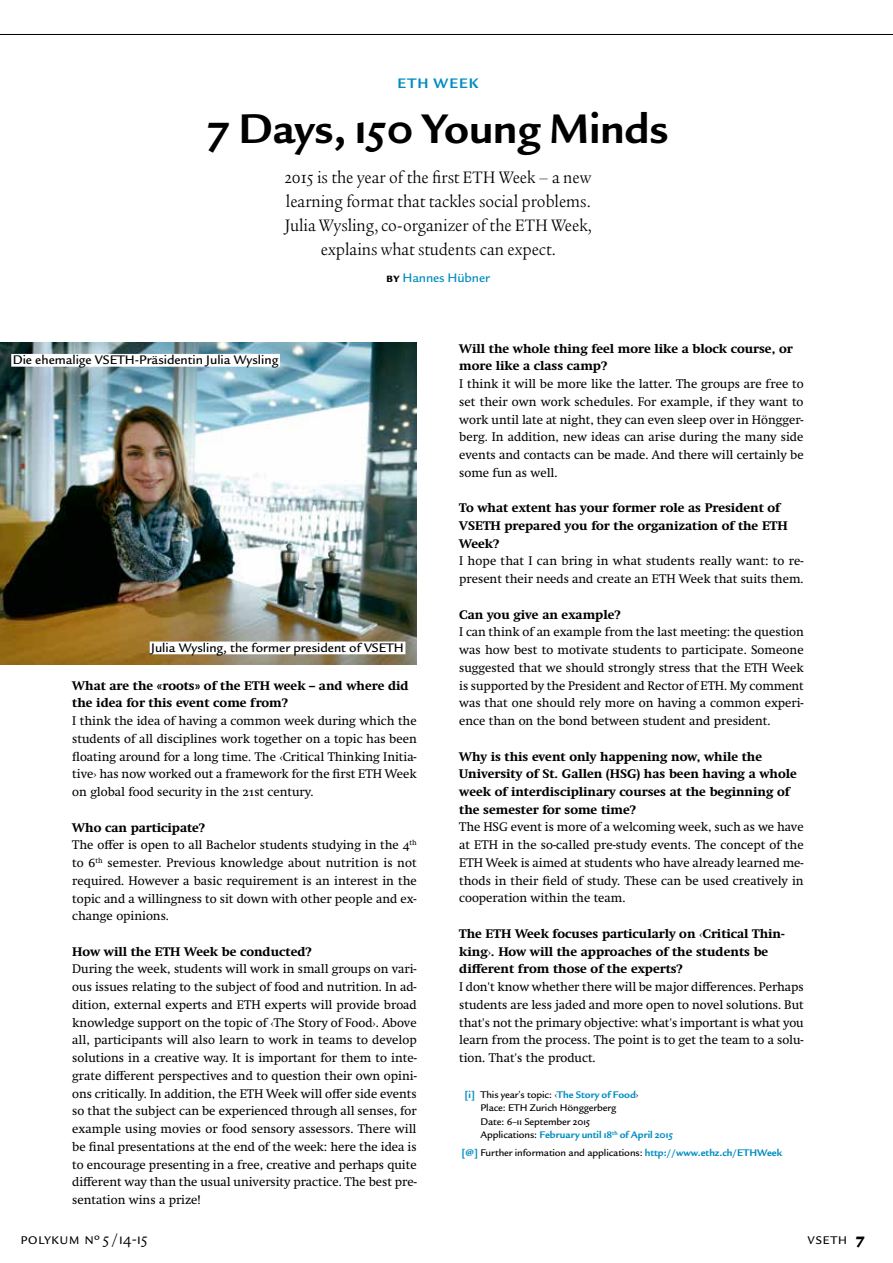
<style>
.page{position:relative;width:893px;height:1263px;background:#fff}
.page>*{position:absolute;margin:0;border:0;box-sizing:border-box;transform-origin:0 0}
.t1{font:700 45px "Legacy Sans ITC Std";color:#000}
.t2{font:condensed 18px/24px "Legacy Serif ITC Std";color:#000;text-align:center;scale:1.1 1}
.t3{font:16.5px "Legacy Sans ITC Std";letter-spacing:.02em;color:#000}
.t4{font:900 16.5px "Legacy Sans ITC Std";color:#000}
.t5{font:700 15px "Legacy Sans ITC Std";color:#008dc1}
.t6{font:500 13.5px "Legacy Sans ITC Std";color:#000}
.t7{font:500 13.5px "Legacy Sans ITC Std";letter-spacing:-.01em;color:#008dc1}
.t8{font:12.75px/17.7px "Swift Neue LT Pro";color:#000;text-align:justify}
.t9{font:700 12.75px/17.7px "Swift Neue LT Pro";color:#000}
.t10{font:500 10.5px/13.5px "Legacy Sans ITC Std";letter-spacing:-.01em;color:#000}
.s1{font-weight:700;color:#000}
.s2{font-family:"Legacy Serif ITC Std";font-stretch:condensed}
.s3{font-weight:700}
.s4{font-family:"Legacy Serif ITC Std";font-weight:400;font-stretch:condensed}
.s5{font-weight:700;color:#008dc1}
.s6{font-family:"Swift Neue LT Pro";font-weight:400}
</style>
<div class="page">
<img style="left:0;top:342px;width:417px;height:323px">
<div style="left:11px;top:354px;width:269px;height:13px;background:#fff"></div>
<div style="left:150px;top:641px;width:255px;height:13px;background:#fff"></div>
<hr style="left:0;top:34px;width:893px;height:1px;background:#000">
<p class="t5" style="left:398px;top:74px;width:63px">ETH Week</p>
<h1 class="t1" style="left:207px;top:103px;width:463px">7 Days, 150 Young Minds</h1>
<h2 class="t2" style="left:285px;top:166px;width:281px">2015 is the year of the first ETH Week – a new learning format that tackles social problems.<br>Julia Wysling, co-organizer of the ETH Week, explains what students can expect.</h2>
<p class="t7" style="left:386px;top:270px;width:105px"><span class="s1">by</span> Hannes Hübner</p>
<p class="t6" style="left:13px;top:352px;width:267px">Die ehemalige VSETH-Präsidentin Julia Wysling</p>
<p class="t6" style="left:151px;top:640px;width:254px">Julia Wysling, the former president of VSETH</p>
<p class="t9" style="left:72px;top:676px;width:338px">What are the «roots» of the ETH week – and where did the idea for this event come from?</p>
<p class="t8" style="left:72px;top:712px;width:346px">I think the idea of having a common week during which the students of all disciplines work together on a topic has been floating around for a long time. The <span class="s2">‹</span>Critical Thinking Initia&shy;tive<span class="s2">›</span> has now worked out a framework for the first ETH Week on global food security in the 21st century.</p>
<p class="t8" style="left:72px;top:818px;width:346px;text-align:left"><span class="s3">Who can participate?<br></span>The offer is open to all Bachelor students studying in the 4<sup>th </sup>to 6<sup>th</sup> semester. Previous knowledge about nutrition is not required. However a basic requirement is an interest in the topic and a willingness to sit down with other people and ex&shy;change opinions.</p>
<p class="t9" style="left:72px;top:942px;width:241px">How will the ETH Week be conducted?</p>
<p class="t8" style="left:72px;top:960px;width:346px">During the week, students will work in small groups on vari&shy;ous issues relating to the subject of food and nutrition. In ad&shy;dition, external experts and ETH experts will provide broad knowledge support on the topic of <span class="s2">‹</span>The Story of Food<span class="s2">›</span>. Above all, participants will also learn to work in teams to develop solutions in a creative way. It is important for them to inte&shy;grate different perspectives and to question their own opini&shy;ons critically. In addition, the ETH Week will offer side events so that the subject can be experienced through all senses, for example using movies or food sensory assessors. There will be final presentations at the end of the week: here the idea is to encourage presenting in a free, creative and perhaps quite different way than the usual university practice. The best pre&shy;sentation wins a prize!</p>
<p class="t9" style="left:459px;top:339px;width:335px">Will the whole thing feel more like a block course, or more like a class camp?</p>
<p class="t8" style="left:459px;top:375px;width:346px">I think it will be more like the latter. The groups are free to set their own work schedules. For example, if they want to work until late at night, they can even sleep over in Höngger&shy;berg. In addition, new ideas can arise during the many side events and contacts can be made. And there will certainly be some fun as well.</p>
<p class="t9" style="left:459px;top:499px;width:330px">To what extent has your former role as President of<br>VSETH prepared you for the organization of the ETH<br>Week?</p>
<p class="t8" style="left:459px;top:552px;width:346px">I hope that I can bring in what students really want: to re&shy;present their needs and create an ETH Week that suits them.</p>
<p class="t9" style="left:459px;top:605px;width:163px">Can you give an example?</p>
<p class="t8" style="left:459px;top:623px;width:346px">I can think of an example from the last meeting: the question was how best to motivate students to participate. Someone suggested that we should strongly stress that the ETH Week is supported by the President and Rector of ETH. My comment was that one should rely more on having a common experi&shy;ence than on the bond between student and president.</p>
<p class="t9" style="left:459px;top:747px;width:339px">Why is this event only happening now, while the University of St. Gallen (HSG) has been having a whole week of interdisciplinary courses at the beginning of the semester for some time?</p>
<p class="t8" style="left:459px;top:818px;width:346px">The HSG event is more of a welcoming week, such as we have at ETH in the so-called pre-study events. The concept of the ETH Week is aimed at students who have already learned me&shy;thods in their field of study. These can be used creatively in cooperation within the team.</p>
<p class="t9" style="left:459px;top:925px;width:327px">The ETH Week focuses particularly on <span class="s4">‹</span>Critical Thin&shy;king<span class="s4">›</span>. How will the approaches of the students be different from those of the experts?</p>
<p class="t8" style="left:459px;top:978px;width:346px">I don't know whether there will be major differences. Perhaps students are less jaded and more open to novel solutions. But that's not the primary objective: what's important is what you learn from the process. The point is to get the team to a solu&shy;tion. That's the product.</p>
<p class="t10" style="left:480px;top:1088px;width:194px;text-indent:-16px"><span class="s5">[i]</span> This year<span class="s6">'</span>s topic: <span class="s4">‹</span><span class="s5">The Story of Food</span><span class="s4">›<br></span>Place: ETH Zurich Hönggerberg<br>Date: 6–11 September 2015<br>Applications: <span class="s5">February until 18</span><sup>th</sup> <span class="s5">of April 2015</span></p>
<p class="t10" style="left:461px;top:1146px;width:322px"><span class="s5">[@]</span> Further information and applications: <span class="s5">http://www.ethz.ch/ETHWeek</span></p>
<p class="t3" style="left:20px;top:1229px;width:129px">polykum Nº5 /14-15</p>
<p class="t3" style="left:808px;top:1229px;width:16px">VSETH</p>
<p class="t4" style="left:856px;top:1229px;width:10px">7</p>
</div>
